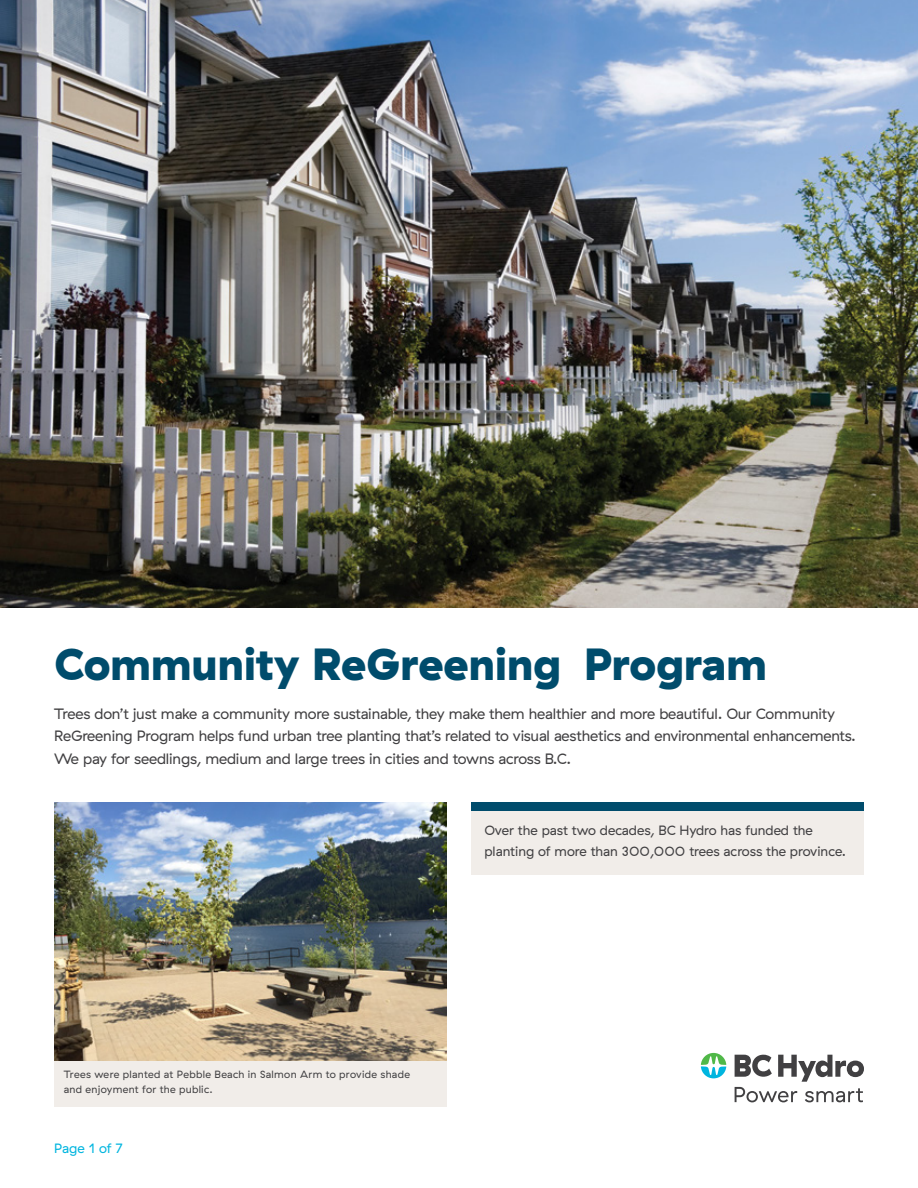
<style>
.page{position:relative;width:918px;height:1188px;background:#fff}
.page>*{position:absolute;margin:0;border:0;box-sizing:border-box;transform-origin:0 0}
.t1{font:900 45px "GT Haptik";letter-spacing:-.005em;color:#004c6c}
.t2{font:15px/22.5px "GT Haptik";letter-spacing:-.01em;color:#414042}
.t3{font:13.5px/20.2px "GT Haptik";color:#414042}
.t4{font:13.5px "GT Haptik";letter-spacing:.005em;color:#00b5df}
.t5{font:10.5px/15px "GT Haptik";letter-spacing:.03em;color:#414042}
</style>
<div class="page">
<img style="left:0;top:0;width:918px;height:608px">
<div style="left:471px;top:802px;width:393px;height:9px;background:#004c6c"></div>
<div style="left:471px;top:811px;width:393px;height:63px;background:#f1ede9"></div>
<svg style="left:701px;top:1053px;width:25px;height:25px"></svg>
<svg style="left:735px;top:1055px;width:129px;height:47px"></svg>
<img style="left:54px;top:802px;width:393px;height:260px">
<div style="left:54px;top:1062px;width:393px;height:45px;background:#f1ede9"></div>
<h1 class="t1" style="left:54px;top:635px;width:715px">Community ReGreening Program</h1>
<p class="t2" style="left:54px;top:702px;width:804px">Trees don’t just make a community more sustainable, they make them healthier and more beautiful. Our Community<br>ReGreening Program helps fund urban tree planting that’s related to visual aesthetics and environmental enhancements.<br>We pay for seedlings, medium and large trees in cities and towns across B.C.</p>
<p class="t3" style="left:484px;top:821px;width:363px">Over the past two decades, BC Hydro has funded the planting of more than 300,000 trees across the province.</p>
<p class="t5" style="left:64px;top:1067px;width:348px">Trees were planted at Pebble Beach in Salmon Arm to provide shade and enjoyment for the public.</p>
<p class="t4" style="left:54px;top:1140px;width:70px">Page 1 of 7</p>
</div>
